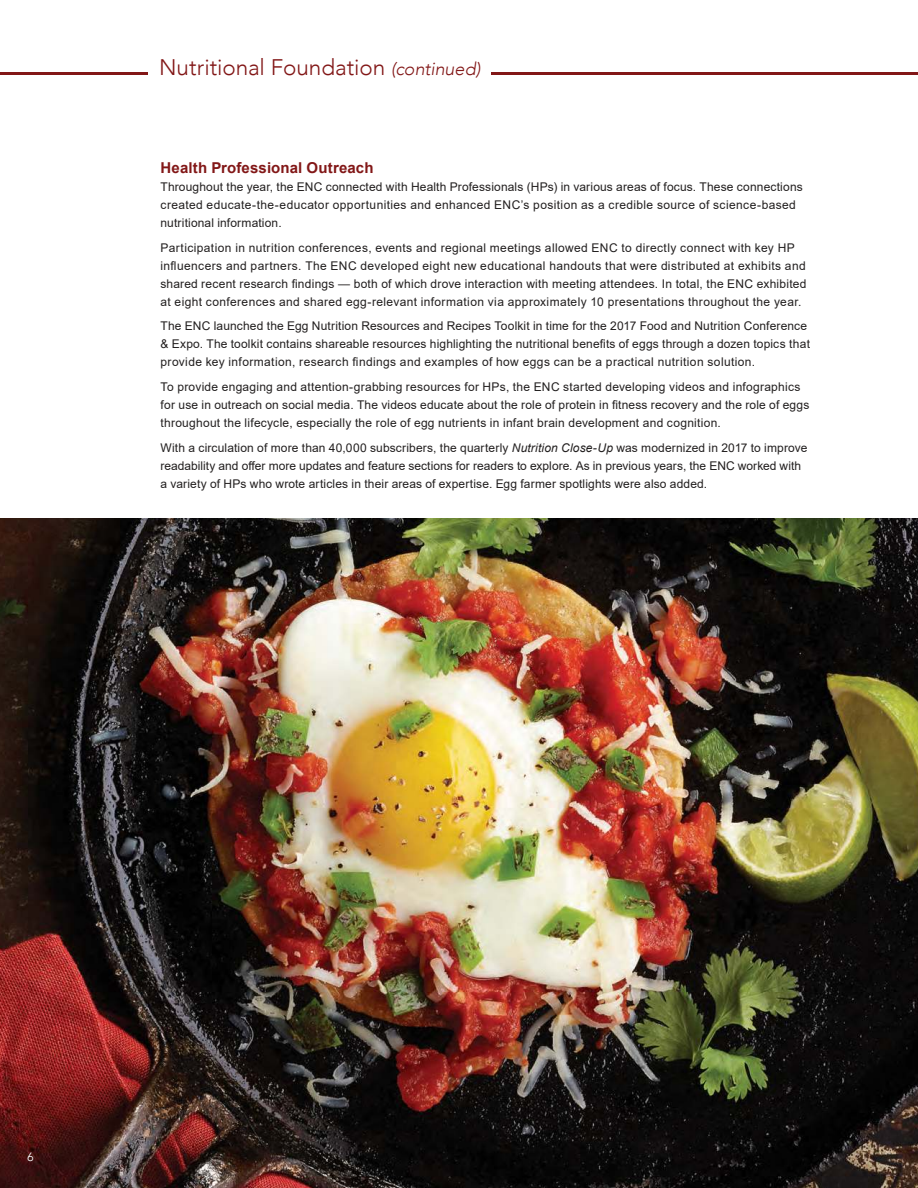
<style>
.page{position:relative;width:918px;height:1188px;background:#fff}
.page>*{position:absolute;margin:0;border:0;box-sizing:border-box;transform-origin:0 0}
.t1{font:300 22.5px "Avenir";color:#821717}
.t2{font:700 15px "Arial";letter-spacing:.01em;color:#821717}
.t3{font:12px/18px "Arial";letter-spacing:.02em;color:#221f1f}
.t4{font:12px "Avenir";color:#fff}
.s1{font-style:italic;font-size:18px}
.s2{font-style:italic}
</style>
<div class="page">
<hr style="left:0;top:72px;width:918px;height:2px;background:#821717">
<img style="left:0;top:518px;width:918px;height:670px">
<div style="left:149px;top:52px;width:342px;height:37px;background:#fff"></div>
<h1 class="t1" style="left:159px;top:57px;width:323px">Nutritional Foundation <span class="s1">(continued)</span></h1>
<h1 class="t1" style="left:215px;top:54px;width:121px">Sub-section</h1>
<p class="t2" style="left:161px;top:157px;width:215px">Health Professional Outreach</p>
<p class="t3" style="left:161px;top:179px;width:644px">Throughout the year, the ENC connected with Health Professionals (HPs) in various areas of focus. These connections created educate-the-educator opportunities and enhanced ENC’s position as a credible source of science-based nutritional information.</p>
<p class="t3" style="left:161px;top:239px;width:647px">Participation in nutrition conferences, events and regional meetings allowed ENC to directly connect with key HP influencers and partners. The ENC developed eight new educational handouts that were distributed at exhibits and shared recent research findings — both of which drove interaction with meeting attendees. In total, the ENC exhibited at eight conferences and shared egg-relevant information via approximately 10 presentations throughout the year.</p>
<p class="t3" style="left:161px;top:318px;width:651px">The ENC launched the Egg Nutrition Resources and Recipes Toolkit in time for the 2017 Food and Nutrition Conference &amp; Expo. The toolkit contains shareable resources highlighting the nutritional benefits of eggs through a dozen topics that provide key information, research findings and examples of how eggs can be a practical nutrition solution.</p>
<p class="t3" style="left:161px;top:379px;width:650px">To provide engaging and attention-grabbing resources for HPs, the ENC started developing videos and infographics for use in outreach on social media. The videos educate about the role of protein in fitness recovery and the role of eggs throughout the lifecycle, especially the role of egg nutrients in infant brain development and cognition.</p>
<p class="t3" style="left:161px;top:440px;width:648px">With a circulation of more than 40,000 subscribers, the quarterly <span class="s2">Nutrition Close-Up</span> was modernized in 2017 to improve readability and offer more updates and feature sections for readers to explore. As in previous years, the ENC worked with a variety of HPs who wrote articles in their areas of expertise. Egg farmer spotlights were also added.</p>
<p class="t4" style="left:27px;top:1150px;width:8px">6</p>
</div>
